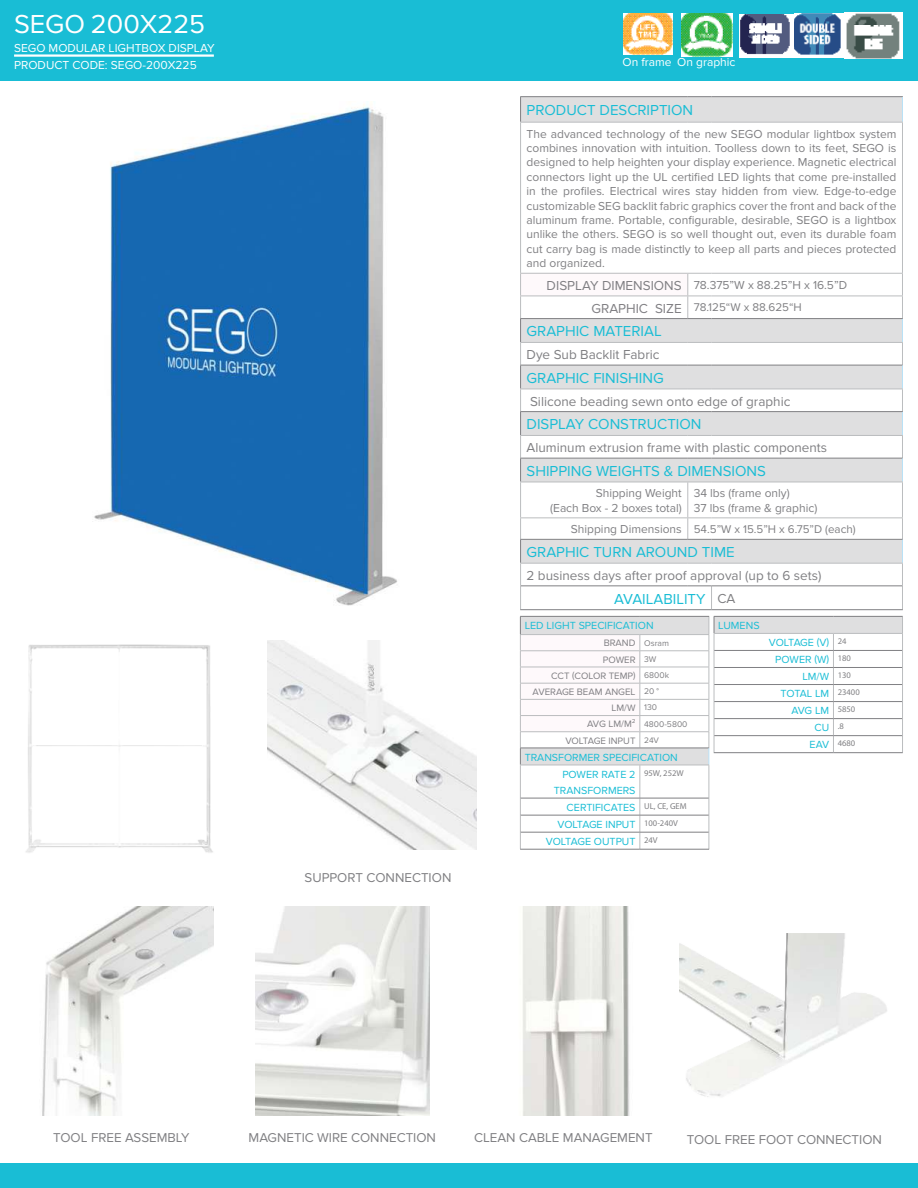
<style>
.page{position:relative;width:918px;height:1188px;background:#fff}
.page>*{position:absolute;margin:0;border:0;box-sizing:border-box;transform-origin:0 0}
.t1{font:27px "Proxima Nova";color:#fff}
.t2{font:15px "Proxima Nova";color:#19bdd5}
.t3{font:13.5px "Proxima Nova";color:#808083}
.t4{font:13.35px "Proxima Nova";color:#808083}
.t5{font:12px/14.4px "Proxima Nova";color:#808083;text-align:justify}
.t6{font:12px "Proxima Nova";color:#fff}
.t7{font:11.7px "Proxima Nova";color:#808083}
.t8{font:10.65px "Proxima Nova";color:#19bdd5}
.t9{font:10.65px "Proxima Nova";letter-spacing:-.03em;color:#19bdd5}
.t10{font:9.6px "Proxima Nova";color:#807f83}
.t11{font:8.55px "Proxima Nova";color:#808083}
.t12{font:8.55px "Myriad Pro";color:#808083}
.s1{font-size:13.5px;color:#807f83}
.s2{font-size:12px}
.s3{font-size:13.5px;color:#808083}
.s4{font-size:8.55px;color:#808083}
.s5{font-size:9.6px;color:#807f83}
.s6{font-size:8.25px;color:#808083}
.s7{font-family:"Proxima Nova";font-size:10.65px;color:#19bdd5}
</style>
<div class="page">
<div style="left:0;top:0;width:918px;height:81px;background:#19bdd5"></div>
<hr style="left:14px;top:54px;width:200px;height:3px;background:#fff">
<svg style="left:521px;top:97px;width:381px;height:25px;background:#ddddde"></svg>
<svg style="left:521px;top:272px;width:381px;height:210px;fill:#dfdfe0"></svg>
<div style="left:521px;top:273px;width:167px;height:23px;background:#fef9fb"></div>
<div style="left:688px;top:296px;width:214px;height:23px;background:#fff"></div>
<hr style="left:520px;top:123px;width:1px;height:150px;background:#bbbdbf">
<hr style="left:902px;top:123px;width:1px;height:150px;background:#bbbdbf">
<hr style="left:520px;top:273px;width:168px;height:1px;background:#bbbdbf">
<hr style="left:712px;top:273px;width:191px;height:1px;background:#bbbdbf">
<hr style="left:520px;top:296px;width:168px;height:1px;background:#bbbdbf">
<hr style="left:712px;top:296px;width:191px;height:1px;background:#bbbdbf">
<hr style="left:520px;top:482px;width:1px;height:35px;background:#bbbdbf">
<hr style="left:687px;top:482px;width:1px;height:35px;background:#bbbdbf">
<hr style="left:902px;top:482px;width:1px;height:35px;background:#bbbdbf">
<hr style="left:520px;top:365px;width:168px;height:1px;background:#808083">
<svg style="left:688px;top:365px;width:24px;height:1px"></svg>
<hr style="left:712px;top:365px;width:191px;height:1px;background:#808083">
<hr style="left:520px;top:389px;width:168px;height:1px;background:#bbbdbf">
<svg style="left:688px;top:389px;width:24px;height:1px"></svg>
<hr style="left:712px;top:389px;width:191px;height:1px;background:#bbbdbf">
<hr style="left:520px;top:318px;width:168px;height:1px;background:#808083">
<svg style="left:687px;top:273px;width:25px;height:46px"></svg>
<hr style="left:712px;top:318px;width:191px;height:1px;background:#808083">
<hr style="left:520px;top:342px;width:168px;height:1px;background:#bbbdbf">
<svg style="left:688px;top:342px;width:24px;height:1px"></svg>
<hr style="left:712px;top:342px;width:191px;height:1px;background:#bbbdbf">
<svg style="left:520px;top:97px;width:1px;height:25px"></svg>
<hr style="left:520px;top:96px;width:168px;height:1px;background:#808083">
<svg style="left:688px;top:96px;width:24px;height:1px"></svg>
<hr style="left:712px;top:96px;width:191px;height:1px;background:#808083">
<svg style="left:902px;top:97px;width:1px;height:25px"></svg>
<hr style="left:520px;top:122px;width:168px;height:1px;background:#bbbdbf">
<svg style="left:688px;top:122px;width:24px;height:1px"></svg>
<hr style="left:712px;top:122px;width:191px;height:1px;background:#bbbdbf">
<hr style="left:520px;top:411px;width:168px;height:1px;background:#808083">
<svg style="left:688px;top:411px;width:24px;height:1px"></svg>
<hr style="left:712px;top:411px;width:191px;height:1px;background:#808083">
<hr style="left:520px;top:435px;width:168px;height:1px;background:#bbbdbf">
<svg style="left:688px;top:435px;width:24px;height:1px"></svg>
<hr style="left:712px;top:435px;width:191px;height:1px;background:#bbbdbf">
<svg style="left:520px;top:274px;width:1px;height:208px"></svg>
<hr style="left:520px;top:458px;width:168px;height:1px;background:#808083">
<svg style="left:688px;top:458px;width:24px;height:1px"></svg>
<hr style="left:712px;top:458px;width:191px;height:1px;background:#808083">
<svg style="left:902px;top:274px;width:1px;height:208px"></svg>
<hr style="left:520px;top:482px;width:168px;height:1px;background:#bbbdbf">
<svg style="left:688px;top:482px;width:24px;height:1px"></svg>
<hr style="left:712px;top:482px;width:191px;height:1px;background:#bbbdbf">
<svg style="left:520px;top:517px;width:383px;height:93px"></svg>
<hr style="left:712px;top:609px;width:191px;height:1px;background:#808083">
<img style="left:623px;top:14px;width:49px;height:41px">
<img style="left:682px;top:14px;width:51px;height:42px">
<img style="left:739px;top:13px;width:163px;height:45px">
<img style="left:26px;top:644px;width:187px;height:209px">
<img style="left:94px;top:104px;width:303px;height:502px">
<img style="left:267px;top:640px;width:210px;height:210px">
<img style="left:42px;top:906px;width:172px;height:209px">
<img style="left:255px;top:906px;width:174px;height:209px">
<img style="left:522px;top:906px;width:108px;height:209px">
<div style="left:0;top:1164px;width:918px;height:24px;background:#19bdd5"></div>
<img style="left:680px;top:933px;width:207px;height:164px">
<hr style="left:520px;top:849px;width:120px;height:1px;background:#808083">
<hr style="left:640px;top:849px;width:69px;height:1px;background:#808083">
<svg style="left:520px;top:616px;width:383px;height:233px"></svg>
<hr style="left:714px;top:633px;width:119px;height:1px;background:#bbbdbf">
<hr style="left:833px;top:633px;width:70px;height:1px;background:#bbbdbf">
<h1 class="t1" style="left:14px;top:11px;width:193px">SEGO 200X225</h1>
<p class="t6" style="left:14px;top:59px;width:184px">PRODUCT CODE: SEGO-200X225</p>
<p class="t6" style="left:14px;top:42px;width:202px">SEGO MODULAR LIGHTBOX DISPLAY</p>
<p class="t4" style="left:305px;top:871px;width:148px">SUPPORT CONNECTION</p>
<p class="t6" style="left:623px;top:56px;width:114px">On frame On graphic</p>
<p class="t2" style="left:527px;top:102px;width:168px">PRODUCT DESCRIPTION</p>
<p class="t5" style="left:527px;top:127px;width:371px">The advanced technology of the new SEGO modular lightbox system combines innovation with intuition. Toolless down to its feet, SEGO is designed to help heighten your display experience. Magnetic electrical connectors light up the UL certified LED lights that come pre-installed in the profiles. Electrical wires stay hidden from view. Edge-to-edge customizable SEG backlit fabric graphics cover the front and back of the aluminum frame. Portable, configurable, desirable, SEGO is a lightbox unlike the others. SEGO is so well thought out, even its durable foam cut carry bag is made distinctly to keep all parts and pieces protected and organized.</p>
<p class="t5" style="left:547px;top:278px;width:302px"><span class="s1">DISPLAY DIMENSIONS</span> 78.375”W x 88.25”H x 16.5”D</p>
<p class="t7" style="left:592px;top:301px;width:212px"><span class="s1">GRAPHIC SIZE</span> 78.125“W x 88.625“H</p>
<p class="t2" style="left:527px;top:324px;width:137px">GRAPHIC MATERIAL</p>
<p class="t3" style="left:527px;top:348px;width:134px">Dye Sub Backlit Fabric</p>
<p class="t2" style="left:527px;top:371px;width:139px">GRAPHIC FINISHING</p>
<p class="t3" style="left:530px;top:394px;width:262px">Silicone beading sewn onto edge of graphic</p>
<p class="t2" style="left:527px;top:417px;width:176px">DISPLAY CONSTRUCTION</p>
<p class="t3" style="left:527px;top:441px;width:302px">Aluminum extrusion frame with plastic components</p>
<p class="t2" style="left:527px;top:464px;width:241px">SHIPPING WEIGHTS &amp; DIMENSIONS</p>
<p class="t5" style="left:550px;top:486px;width:133px;text-align:right">Shipping Weight<br>(Each Box - 2 boxes total)</p>
<p class="t5" style="left:694px;top:486px;width:125px">34 lbs (frame only)<br>37 lbs (frame &amp; graphic)</p>
<p class="t7" style="left:571px;top:523px;width:286px"><span class="s2">Shipping Dimensions</span> 54.5”W x 15.5”H x 6.75”D (each)</p>
<p class="t2" style="left:527px;top:545px;width:210px">GRAPHIC TURN AROUND TIME</p>
<p class="t3" style="left:527px;top:569px;width:296px">2 business days after proof approval (up to 6 sets)</p>
<p class="t2" style="left:614px;top:591px;width:123px">AVAILABILITY <span class="s3">CA</span></p>
<p class="t8" style="left:525px;top:620px;width:130px">LED LIGHT SPECIFICATION</p>
<p class="t10" style="left:604px;top:639px;width:67px">BRAND <span class="s4">Osram</span></p>
<p class="t10" style="left:603px;top:655px;width:55px">POWER <span class="s4">3W</span></p>
<p class="t10" style="left:551px;top:671px;width:120px">CCT (COLOR TEMP) <span class="s4">6800k</span></p>
<p class="t10" style="left:533px;top:687px;width:128px">AVERAGE BEAM ANGEL <span class="s4">20 °</span></p>
<p class="t10" style="left:611px;top:703px;width:47px">LM/W <span class="s4">130</span></p>
<p class="t11" style="left:587px;top:720px;width:102px"><span class="s5">AVG LM/M²</span> 4800-5800</p>
<p class="t10" style="left:565px;top:736px;width:95px">VOLTAGE INPUT <span class="s6">24V</span></p>
<p class="t8" style="left:525px;top:752px;width:155px">TRANSFORMER SPECIFICATION</p>
<p class="t8" style="left:562px;top:769px;width:75px">POWER RATE 2</p>
<p class="t8" style="left:554px;top:785px;width:83px">TRANSFORMERS</p>
<p class="t12" style="left:644px;top:770px;width:41px">95W, 252W</p>
<p class="t8" style="left:567px;top:802px;width:122px">CERTIFICATES <sup>UL,</sup> <sup>CE,</sup> <sup>GEM</sup></p>
<p class="t8" style="left:558px;top:819px;width:122px">VOLTAGE INPUT <sup>100-240V</sup></p>
<p class="t8" style="left:546px;top:836px;width:113px">VOLTAGE OUTPUT <sup>24V</sup></p>
<p class="t8" style="left:718px;top:620px;width:43px">LUMENS</p>
<p class="t9" style="left:769px;top:637px;width:79px">VOLTAGE (V) <sup>24</sup></p>
<p class="t8" style="left:775px;top:654px;width:77px">POWER (W) <sup>180</sup></p>
<p class="t8" style="left:802px;top:671px;width:50px">LM/W <sup>130</sup></p>
<p class="t8" style="left:781px;top:688px;width:81px">TOTAL LM <sup>23400</sup></p>
<p class="t8" style="left:791px;top:706px;width:66px">AVG LM <sup>5850</sup></p>
<p class="t8" style="left:814px;top:723px;width:31px">CU <sup>.8</sup></p>
<p class="t12" style="left:810px;top:740px;width:47px"><span class="s7">EAV</span> 4680</p>
<p class="t4" style="left:53px;top:1131px;width:138px">TOOL FREE ASSEMBLY</p>
<p class="t4" style="left:249px;top:1131px;width:189px">MAGNETIC WIRE CONNECTION</p>
<p class="t4" style="left:474px;top:1131px;width:180px">CLEAN CABLE MANAGEMENT</p>
<p class="t4" style="left:687px;top:1133px;width:197px">TOOL FREE FOOT CONNECTION</p>
</div>
